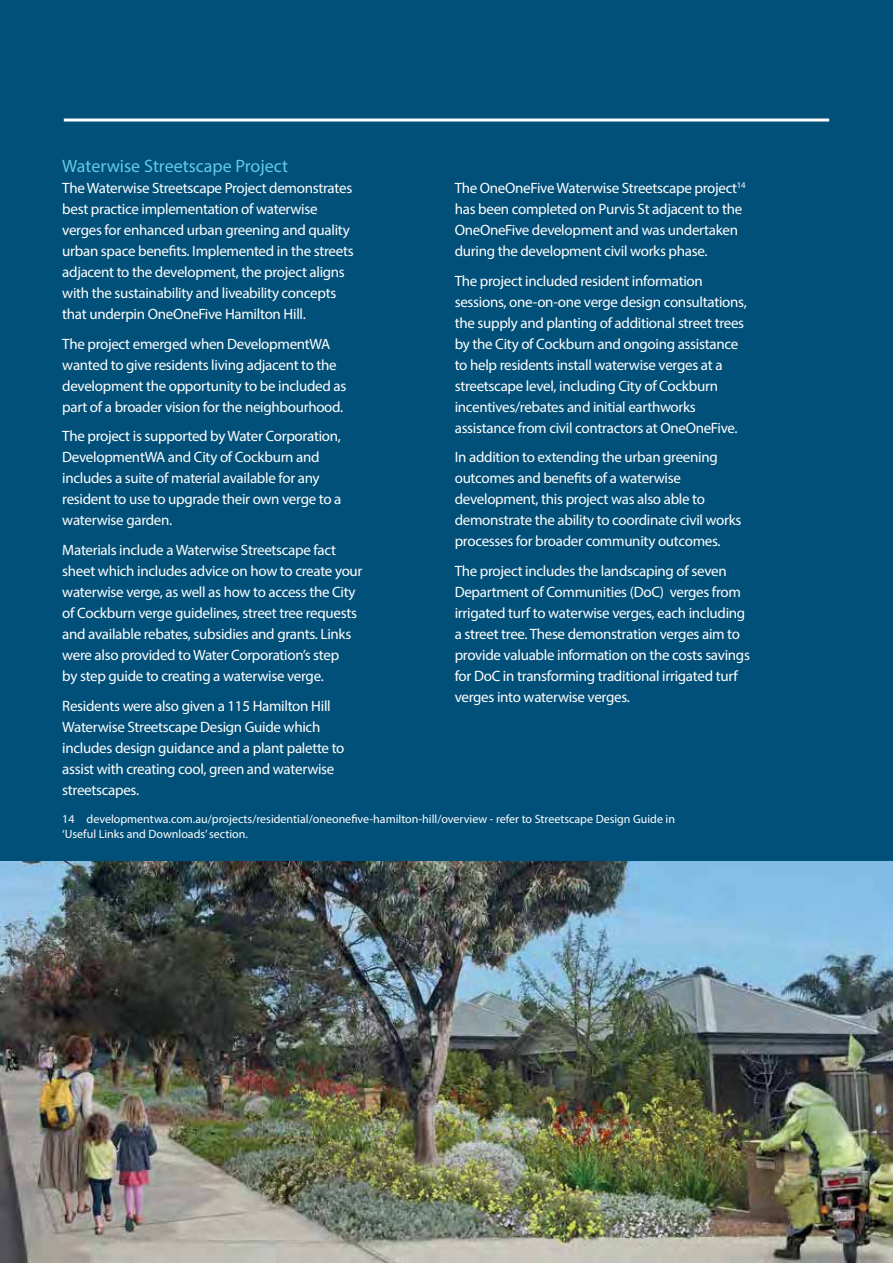
<style>
.page{position:relative;width:893px;height:1263px;background:#005079}
.page>*{position:absolute;margin:0;border:0;box-sizing:border-box;transform-origin:0 0}
.t1{font:18px "Myriad Pro";color:#62cae4}
.t2{font:15px/21px "Myriad Pro";letter-spacing:-.02em;color:#fff}
.t3{font:12px/15px "Myriad Pro";color:#fff}
</style>
<div class="page">
<hr style="left:64px;top:119px;width:765px;height:3px;background:#fff">
<img style="left:0;top:861px;width:893px;height:402px">
<p class="t1" style="left:62px;top:160px;width:227px">Waterwise Streetscape Project</p>
<p class="t2" style="left:62px;top:179px;width:293px">The Waterwise Streetscape Project demonstrates best practice implementation of waterwise verges for enhanced urban greening and quality urban space benefits. Implemented in the streets adjacent to the development, the project aligns with the sustainability and liveability concepts that underpin OneOneFive Hamilton Hill.</p>
<p class="t2" style="left:62px;top:335px;width:285px">The project emerged when DevelopmentWA wanted to give residents living adjacent to the development the opportunity to be included as part of a broader vision for the neighbourhood.</p>
<p class="t2" style="left:62px;top:427px;width:281px">The project is supported by Water Corporation, DevelopmentWA and City of Cockburn and includes a suite of material available for any resident to use to upgrade their own verge to a waterwise garden.</p>
<p class="t2" style="left:62px;top:541px;width:302px">Materials include a Waterwise Streetscape fact sheet which includes advice on how to create your waterwise verge, as well as how to access the City of Cockburn verge guidelines, street tree requests and available rebates, subsidies and grants. Links were also provided to Water Corporation’s step<br>by step guide to creating a waterwise verge.</p>
<p class="t2" style="left:62px;top:696px;width:284px">Residents were also given a 115 Hamilton Hill Waterwise Streetscape Design Guide which includes design guidance and a plant palette to assist with creating cool, green and waterwise streetscapes.</p>
<p class="t2" style="left:455px;top:179px;width:292px">The OneOneFive Waterwise Streetscape project<sup>14 </sup>has been completed on Purvis St adjacent to the OneOneFive development and was undertaken during the development civil works phase.</p>
<p class="t2" style="left:455px;top:272px;width:294px">The project included resident information sessions, one-on-one verge design consultations, the supply and planting of additional street trees by the City of Cockburn and ongoing assistance to help residents install waterwise verges at a streetscape level, including City of Cockburn incentives/rebates and initial earthworks assistance from civil contractors at OneOneFive.</p>
<p class="t2" style="left:455px;top:448px;width:288px">In addition to extending the urban greening outcomes and benefits of a waterwise development, this project was also able to demonstrate the ability to coordinate civil works processes for broader community outcomes.</p>
<p class="t2" style="left:455px;top:562px;width:297px">The project includes the landscaping of seven Department of Communities (DoC) verges from irrigated turf to waterwise verges, each including a street tree. These demonstration verges aim to provide valuable information on the costs savings for DoC in transforming traditional irrigated turf verges into waterwise verges.</p>
<p class="t3" style="left:62px;top:813px;width:614px">14 developmentwa.com.au/projects/residential/oneonefive-hamilton-hill/overview - refer to Streetscape Design Guide in ‘Useful Links and Downloads’ section.</p>
</div>
